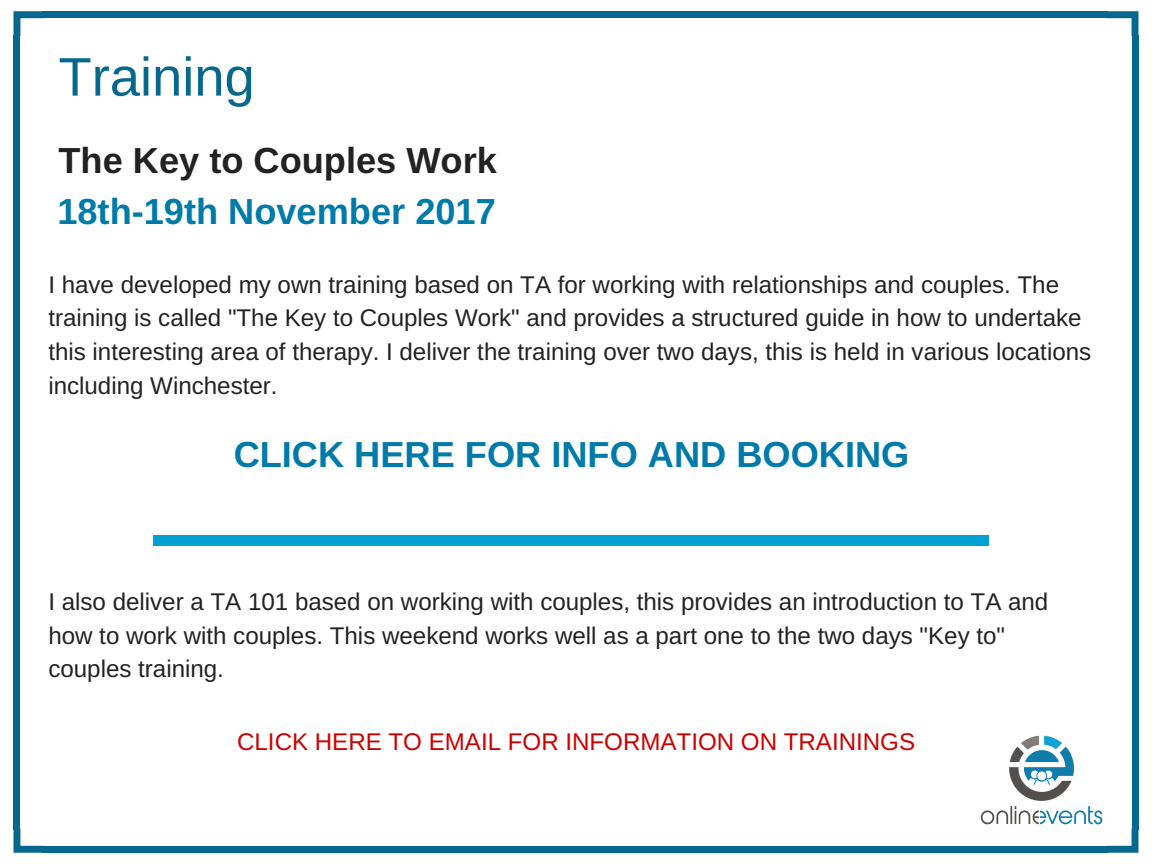
<style>
.page{position:relative;width:1152px;height:864px;background:#fff}
.page>*{position:absolute;margin:0;border:0;box-sizing:border-box;transform-origin:0 0}
.t1{font:54.3px "Arimo";color:#06688c}
.t2{font:700 36.3px "Arimo";color:#007ba9}
.t3{font:700 36.3px "Arimo";color:#222}
.t4{font:24.15px/33.8px "Arimo";color:#222}
.t5{font:24.15px "Arimo";color:#c00}
</style>
<div class="page">
<svg style="left:14px;top:11px;width:30px;height:25px"></svg>
<div style="left:14px;top:35px;width:6px;height:795px;background:#06688c"></div>
<svg style="left:14px;top:829px;width:30px;height:24px"></svg>
<div style="left:43px;top:846px;width:1065px;height:7px;background:#06688c"></div>
<svg style="left:1107px;top:829px;width:31px;height:24px"></svg>
<div style="left:1132px;top:35px;width:7px;height:795px;background:#06688c"></div>
<div style="left:43px;top:11px;width:1065px;height:7px;background:#06688c"></div>
<svg style="left:1107px;top:11px;width:31px;height:25px"></svg>
<img style="left:980px;top:735px;width:123px;height:90px">
<div style="left:153px;top:536px;width:836px;height:10px;background:#00a0d2"></div>
<h1 class="t1" style="left:58px;top:46px;width:198px">Training</h1>
<h2 class="t3" style="left:58px;top:140px;width:440px">The Key to Couples Work</h2>
<h2 class="t2" style="left:57px;top:191px;width:440px">18th-19th November 2017</h2>
<p class="t4" style="left:48px;top:267px;width:1044px">I have developed my own training based on TA for working with relationships and couples. The training is called "The Key to Couples Work" and provides a structured guide in how to undertake this interesting area of therapy. I deliver the training over two days, this is held in various locations including Winchester.</p>
<h2 class="t2" style="left:234px;top:434px;width:677px">CLICK HERE FOR INFO AND BOOKING</h2>
<p class="t4" style="left:48px;top:584px;width:1002px">I also deliver a TA 101 based on working with couples, this provides an introduction to TA and how to work with couples. This weekend works well as a part one to the two days "Key to" couples training.</p>
<p class="t5" style="left:237px;top:729px;width:679px">CLICK HERE TO EMAIL FOR INFORMATION ON TRAININGS</p>
</div>
